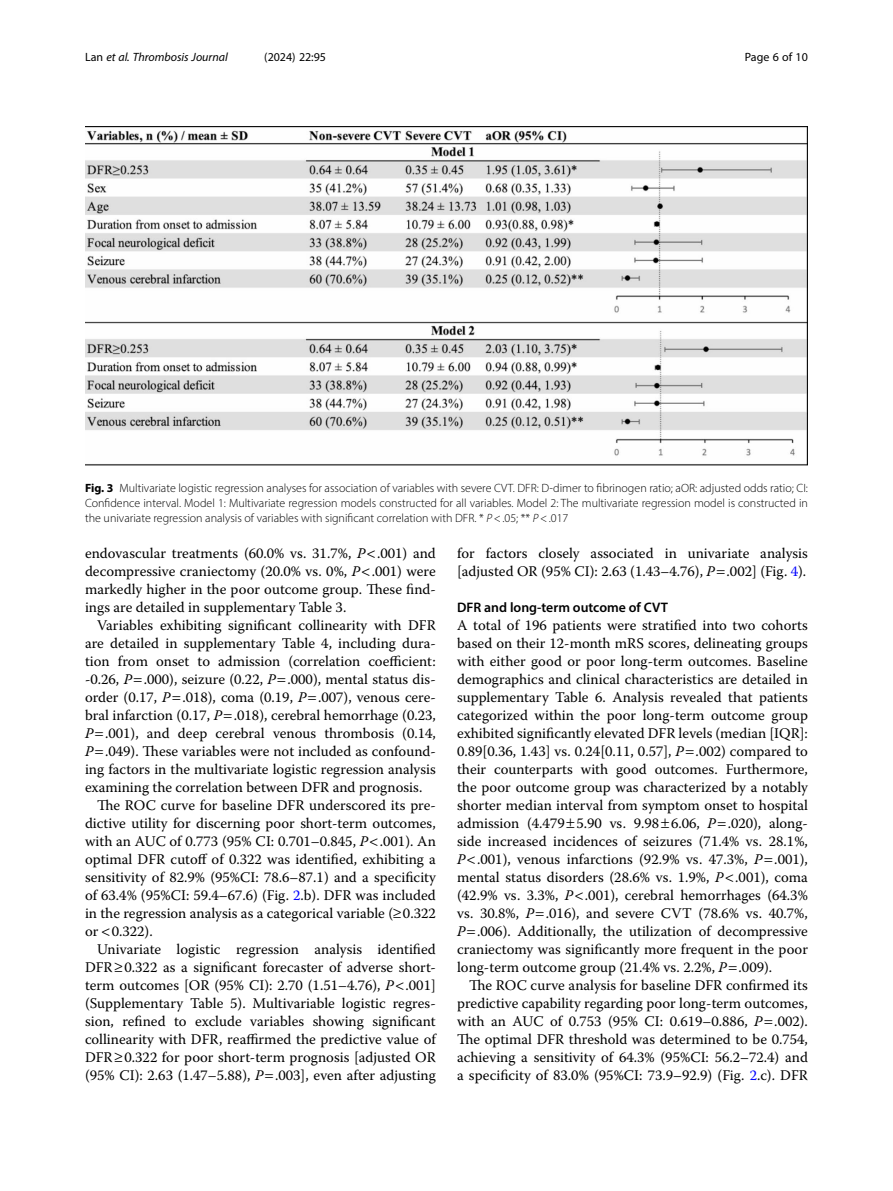
<style>
.page{position:relative;width:893px;height:1191px;background:#fff}
.page>*{position:absolute;margin:0;border:0;box-sizing:border-box;transform-origin:0 0}
.Body_Text_Indent{font:14.7px/18px "Warnock Pro";color:#000;text-align:justify}
.Body_Text{font:14.7px/18px "Warnock Pro";color:#000;text-align:justify}
.Head_2{font:600 13.8px "Myriad Pro";color:#000}
.Figure_Caption{font:300 12px/15px "Myriad Pro";color:#000;text-align:justify}
.t1{font:italic 12px "Myriad Pro";color:#000}
.t2{font:12px "Myriad Pro";color:#000}
.s1{font-style:normal}
.s2{font-weight:700}
.s3{font-style:italic}
.s4{color:#00f}
</style>
<div class="page">
<img style="left:85px;top:126px;width:723px;height:339px">
<p class="t1" style="left:85px;top:50px;width:144px"><span class="s1">Lan</span> et al. Thrombosis Journal</p>
<p class="t2" style="left:264px;top:50px;width:63px">(2024) 22:95</p>
<p class="t2" style="left:745px;top:50px;width:65px">Page 6 of 10</p>
<p class="Figure_Caption" style="left:85px;top:481px;width:724px"><span class="s2">Fig. 3</span> Multivariate logistic regression analyses for association of variables with severe CVT. DFR: D-dimer to fibrinogen ratio; aOR: adjusted odds ratio; CI:<br>Confidence interval. Model 1: Multivariate regression models constructed for all variables. Model 2: The multivariate regression model is constructed in the univariate regression analysis of variables with significant correlation with DFR. * <span class="s3">P</span>&lt;.05; ** <span class="s3">P</span>&lt;.017</p>
<p class="Body_Text" style="left:85px;top:544px;width:352px">endovascular treatments (60.0% vs. 31.7%, <span class="s3">P</span> .001) and decompressive craniectomy (20.0% vs. 0%, <span class="s3">P</span> .001) were markedly higher in the poor outcome group. These find&shy;ings are detailed in supplementary Table 3.</p>
<p class="Body_Text_Indent" style="left:85px;top:616px;width:352px;text-indent:12px">Variables exhibiting significant collinearity with DFR are detailed in supplementary Table 4, including dura&shy;tion from onset to admission (correlation coefficient: -0.26, <span class="s3">P</span> .000), seizure (0.22, <span class="s3">P</span> .000), mental status dis&shy;order (0.17, <span class="s3">P</span> .018), coma (0.19, <span class="s3">P</span> .007), venous cere&shy;bral infarction (0.17, <span class="s3">P</span> .018), cerebral hemorrhage (0.23, <span class="s3">P</span> .001), and deep cerebral venous thrombosis (0.14, <span class="s3">P</span> .049). These variables were not included as confound&shy;ing factors in the multivariate logistic regression analysis examining the correlation between DFR and prognosis.</p>
<p class="Body_Text_Indent" style="left:85px;top:796px;width:352px;text-indent:12px">The ROC curve for baseline DFR underscored its pre&shy;dictive utility for discerning poor short-term outcomes, with an AUC of 0.773 (95% CI: 0.701–0.845, <span class="s3">P</span> .001). An optimal DFR cutoff of 0.322 was identified, exhibiting a sensitivity of 82.9% (95%CI: 78.6–87.1) and a specificity of 63.4% (95%CI: 59.4–67.6) (Fig. <span class="s4">2</span>.b). DFR was included in the regression analysis as a categorical variable (≥0.322 or 0.322).</p>
<p class="Body_Text_Indent" style="left:85px;top:940px;width:352px;text-indent:12px">Univariate logistic regression analysis identified DFR≥0.322 as a significant forecaster of adverse short&shy;term outcomes [OR (95% CI): 2.70 (1.51–4.76), <span class="s3">P</span> .001] (Supplementary Table 5). Multivariable logistic regres&shy;sion, refined to exclude variables showing significant collinearity with DFR, reaffirmed the predictive value of DFR≥0.322 for poor short-term prognosis [adjusted OR (95% CI): 2.63 (1.47–5.88), <span class="s3">P</span> .003], even after adjusting</p>
<p class="Body_Text_Indent" style="left:457px;top:544px;width:352px">for factors closely associated in univariate analysis [adjusted OR (95% CI): 2.63 (1.43–4.76), <span class="s3">P</span> .002] (Fig. <span class="s4">4</span>).</p>
<p class="Head_2" style="left:457px;top:599px;width:212px">DFR and long-term outcome of CVT</p>
<p class="Body_Text" style="left:457px;top:616px;width:352px">A total of 196 patients were stratified into two cohorts based on their 12-month mRS scores, delineating groups with either good or poor long-term outcomes. Baseline demographics and clinical characteristics are detailed in supplementary Table 6. Analysis revealed that patients categorized within the poor long-term outcome group exhibited significantly elevated DFR levels (median [IQR]:<br>0.89[0.36, 1.43] vs. 0.24[0.11, 0.57], <span class="s3">P</span> .002) compared to their counterparts with good outcomes. Furthermore, the poor outcome group was characterized by a notably shorter median interval from symptom onset to hospital admission (4.479 5.90 vs. 9.98 6.06, <span class="s3">P</span> .020), along&shy;side increased incidences of seizures (71.4% vs. 28.1%, <span class="s3">P</span> .001), venous infarctions (92.9% vs. 47.3%, <span class="s3">P</span> .001), mental status disorders (28.6% vs. 1.9%, <span class="s3">P</span> .001), coma (42.9% vs. 3.3%, <span class="s3">P</span> .001), cerebral hemorrhages (64.3% vs. 30.8%, <span class="s3">P</span> .016), and severe CVT (78.6% vs. 40.7%, <span class="s3">P</span> .006). Additionally, the utilization of decompressive craniectomy was significantly more frequent in the poor long-term outcome group (21.4% vs. 2.2%, <span class="s3">P</span> .009).</p>
<p class="Body_Text_Indent" style="left:457px;top:976px;width:352px;text-indent:12px">The ROC curve analysis for baseline DFR confirmed its predictive capability regarding poor long-term outcomes, with an AUC of 0.753 (95% CI: 0.619–0.886, <span class="s3">P</span> .002).<br>The optimal DFR threshold was determined to be 0.754, achieving a sensitivity of 64.3% (95%CI: 56.2–72.4) and a specificity of 83.0% (95%CI: 73.9–92.9) (Fig. <span class="s4">2</span>.c). DFR</p>
</div>
